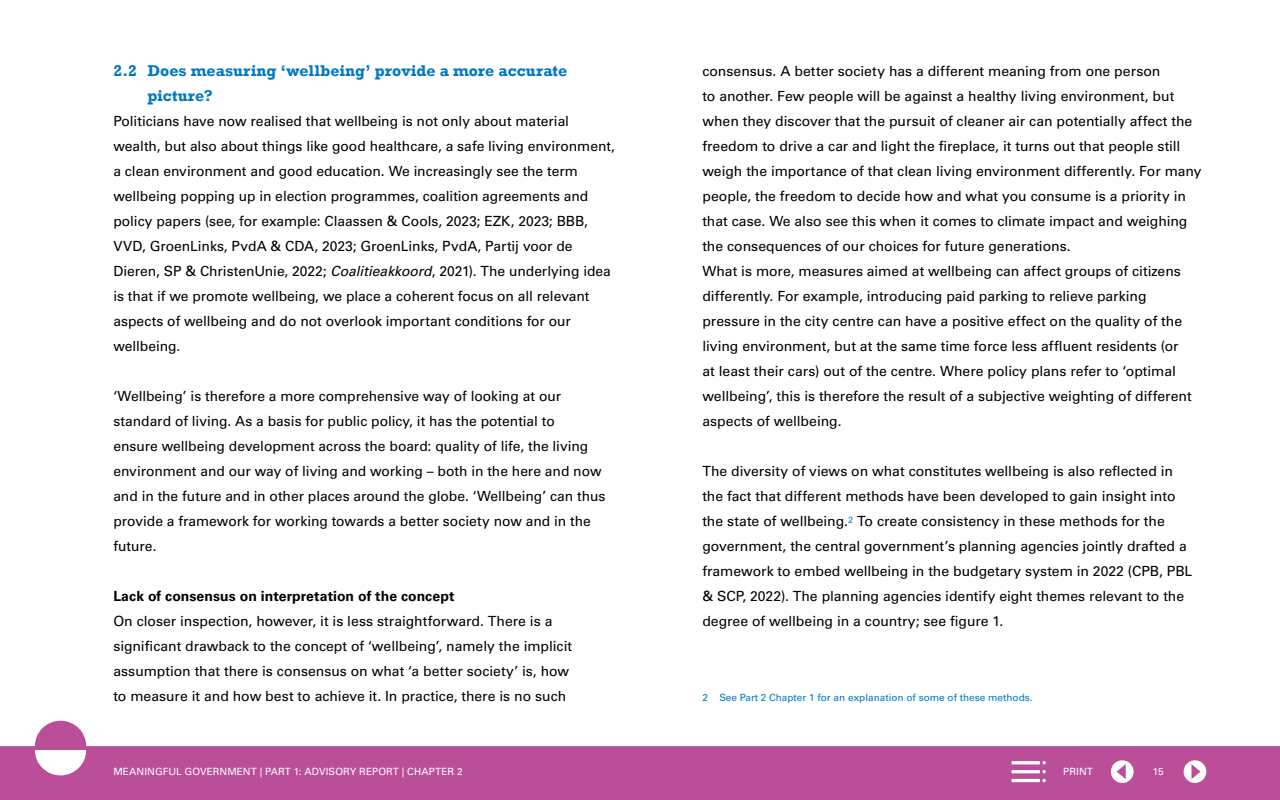
<style>
.page{position:relative;width:1280px;height:800px;background:#fff}
.page>*{position:absolute;margin:0;border:0;box-sizing:border-box;transform-origin:0 0}
.Paragraafkop_rockwell__H2{font:700 16px/25px "Rockwell";color:#0079c2}
.platte_tekst__P{font:14px/25px "Univers LT Std";letter-spacing:-.005em;color:#000}
.Alinea_kop_vet__H3{font:700 14px "Univers LT Std";letter-spacing:.005em;color:#000}
.t1{font:10px "Univers LT Std";letter-spacing:.01em;color:#fff}
._05_voetnoot__P{font:10px "Univers LT Std";color:#0079c2}
.s1{font-style:italic}
</style>
<div class="page">
<svg style="left:0;top:721px;width:1280px;height:79px;fill:#ba4e98"></svg>
<div style="left:1111px;top:760px;width:23px;height:23px;background:#fff;border-radius:50%"></div>
<svg style="left:1117px;top:764px;width:9px;height:15px"></svg>
<div style="left:1184px;top:760px;width:22px;height:23px;background:#fff;border-radius:50%"></div>
<svg style="left:1191px;top:764px;width:10px;height:15px"></svg>
<svg style="left:1042px;top:779px;width:4px;height:3px"></svg>
<hr style="left:1011px;top:779px;width:29px;height:3px;background:#fff">
<hr style="left:1011px;top:770px;width:29px;height:3px;background:#fff">
<svg style="left:1042px;top:770px;width:4px;height:3px"></svg>
<hr style="left:1011px;top:761px;width:29px;height:3px;background:#fff">
<svg style="left:1042px;top:761px;width:4px;height:3px"></svg>
<h2 class="Paragraafkop_rockwell__H2" style="left:147px;top:58px;width:421px;text-indent:-34px">2.2 Does measuring ‘wellbeing’ provide a more accurate picture?</h2>
<p class="platte_tekst__P" style="left:113px;top:109px;width:503px">Politicians have now realised that wellbeing is not only about material wealth, but also about things like good healthcare, a safe living environment, a clean environment and good education. We increasingly see the term wellbeing popping up in election programmes, coalition agreements and policy papers (see, for example: Claassen &amp; Cools, 2023; EZK, 2023; BBB, VVD, GroenLinks, PvdA &amp; CDA, 2023; GroenLinks, PvdA, Partij voor de Dieren, SP &amp; ChristenUnie, 2022; <span class="s1">Coalitieakkoord</span>, 2021). The underlying idea is that if we promote wellbeing, we place a coherent focus on all relevant aspects of wellbeing and do not overlook important conditions for our wellbeing.</p>
<p class="platte_tekst__P" style="left:113px;top:384px;width:494px">‘Wellbeing’ is therefore a more comprehensive way of looking at our standard of living. As a basis for public policy, it has the potential to<br>ensure wellbeing development across the board: quality of life, the living environment and our way of living and working – both in the here and now and in the future and in other places around the globe. ‘Wellbeing’ can thus provide a framework for working towards a better society now and in the future.</p>
<h3 class="Alinea_kop_vet__H3" style="left:113px;top:588px;width:343px">Lack of consensus on interpretation of the concept</h3>
<p class="platte_tekst__P" style="left:113px;top:609px;width:460px">On closer inspection, however, it is less straightforward. There is a significant drawback to the concept of ‘wellbeing’, namely the implicit assumption that there is consensus on what ‘a better society’ is, how to measure it and how best to achieve it. In practice, there is no such</p>
<p class="platte_tekst__P" style="left:702px;top:59px;width:501px">consensus. A better society has a different meaning from one person<br>to another. Few people will be against a healthy living environment, but when they discover that the pursuit of cleaner air can potentially affect the freedom to drive a car and light the fireplace, it turns out that people still weigh the importance of that clean living environment differently. For many people, the freedom to decide how and what you consume is a priority in that case. We also see this when it comes to climate impact and weighing the consequences of our choices for future generations.</p>
<p class="platte_tekst__P" style="left:702px;top:259px;width:491px">What is more, measures aimed at wellbeing can affect groups of citizens differently. For example, introducing paid parking to relieve parking pressure in the city centre can have a positive effect on the quality of the living environment, but at the same time force less affluent residents (or at least their cars) out of the centre. Where policy plans refer to ‘optimal wellbeing’, this is therefore the result of a subjective weighting of different aspects of wellbeing.</p>
<p class="platte_tekst__P" style="left:702px;top:459px;width:492px">The diversity of views on what constitutes wellbeing is also reflected in the fact that different methods have been developed to gain insight into the state of wellbeing.<sup>2</sup> To create consistency in these methods for the government, the central government’s planning agencies jointly drafted a framework to embed wellbeing in the budgetary system in 2022 (CPB, PBL &amp; SCP, 2022). The planning agencies identify eight themes relevant to the degree of wellbeing in a country; see figure 1.</p>
<p class="_05_voetnoot__P" style="left:702px;top:692px;width:332px">2 See Part 2 Chapter 1 for an explanation of some of these methods.</p>
<p class="t1" style="left:113px;top:766px;width:351px">MEANINGFUL GOVERNMENT | PART 1: ADVISORY REPORT | CHAPTER 2</p>
<p class="t1" style="left:1063px;top:765px;width:31px">PRINT</p>
<p class="t1" style="left:1153px;top:766px;width:12px">15</p>
</div>
